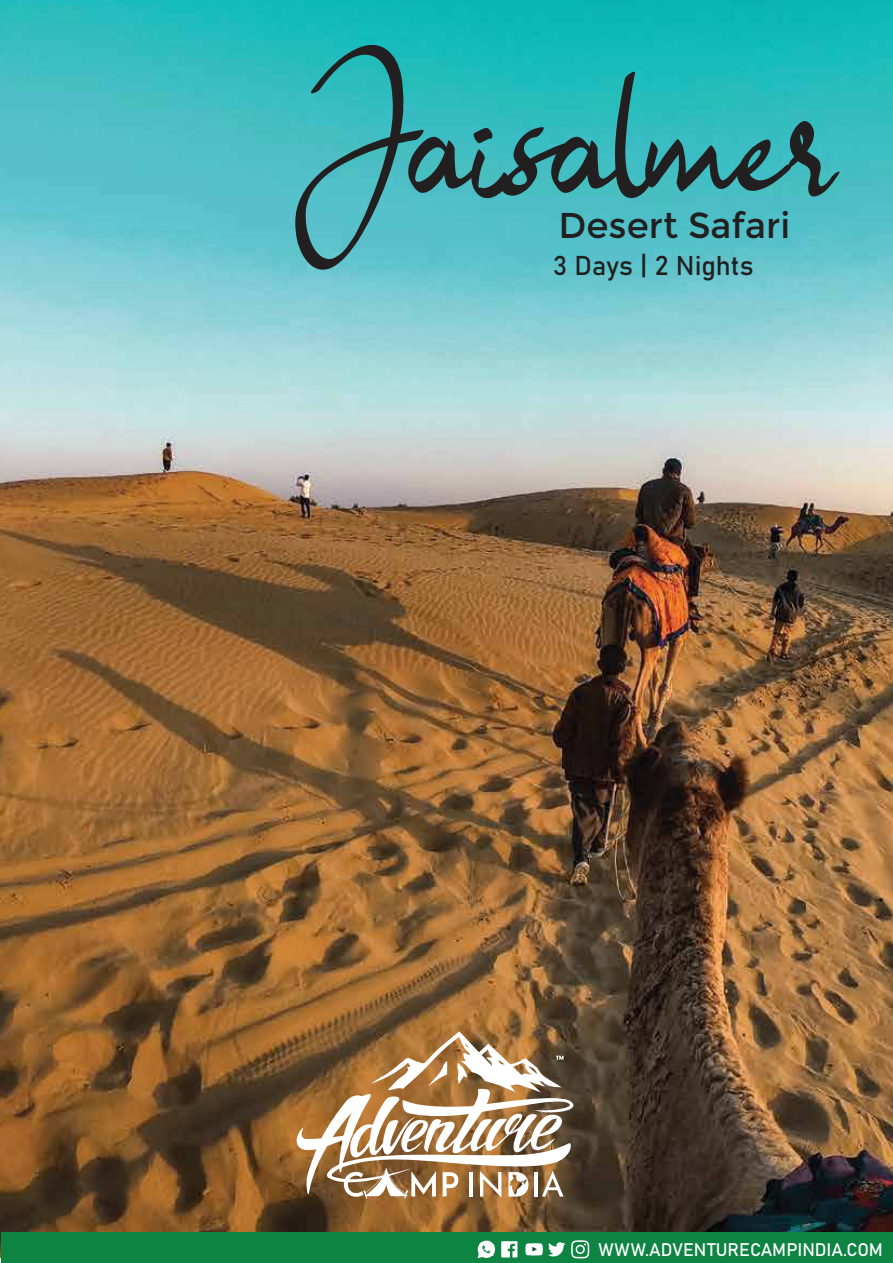
<style>
.page{position:relative;width:893px;height:1263px;background:#fff}
.page>*{position:absolute;margin:0;border:0;box-sizing:border-box;transform-origin:0 0}
.t1{font:121.65px "Bulgatti";color:#221f20}
.t2{font:35.85px "Montserrat";color:#221f20}
.t3{font:26.85px "Bahnschrift";color:#221f20}
.t4{font:18px "Bahnschrift";color:#fff}
</style>
<div class="page">
<img style="left:0;top:0;width:893px;height:1258px">
<div style="left:2px;top:1233px;width:891px;height:30px;background:#0d8442"></div>
<svg style="left:478px;top:1240px;width:17px;height:18px"></svg>
<svg style="left:501px;top:1241px;width:16px;height:16px"></svg>
<svg style="left:525px;top:1242px;width:40px;height:15px"></svg>
<svg style="left:571px;top:1240px;width:18px;height:18px"></svg>
<svg style="left:296px;top:1031px;width:278px;height:168px"></svg>
<h1 class="t1" style="left:289px;top:90px;width:549px">Jaisalmer</h1>
<h2 class="t2" style="left:558px;top:204px;width:233px">Desert Safari</h2>
<h3 class="t3" style="left:553px;top:245px;width:202px">3 Days | 2 Nights</h3>
<p class="t4" style="left:598px;top:1236px;width:286px">WWW.ADVENTURECAMPINDIA.COM</p>
</div>
